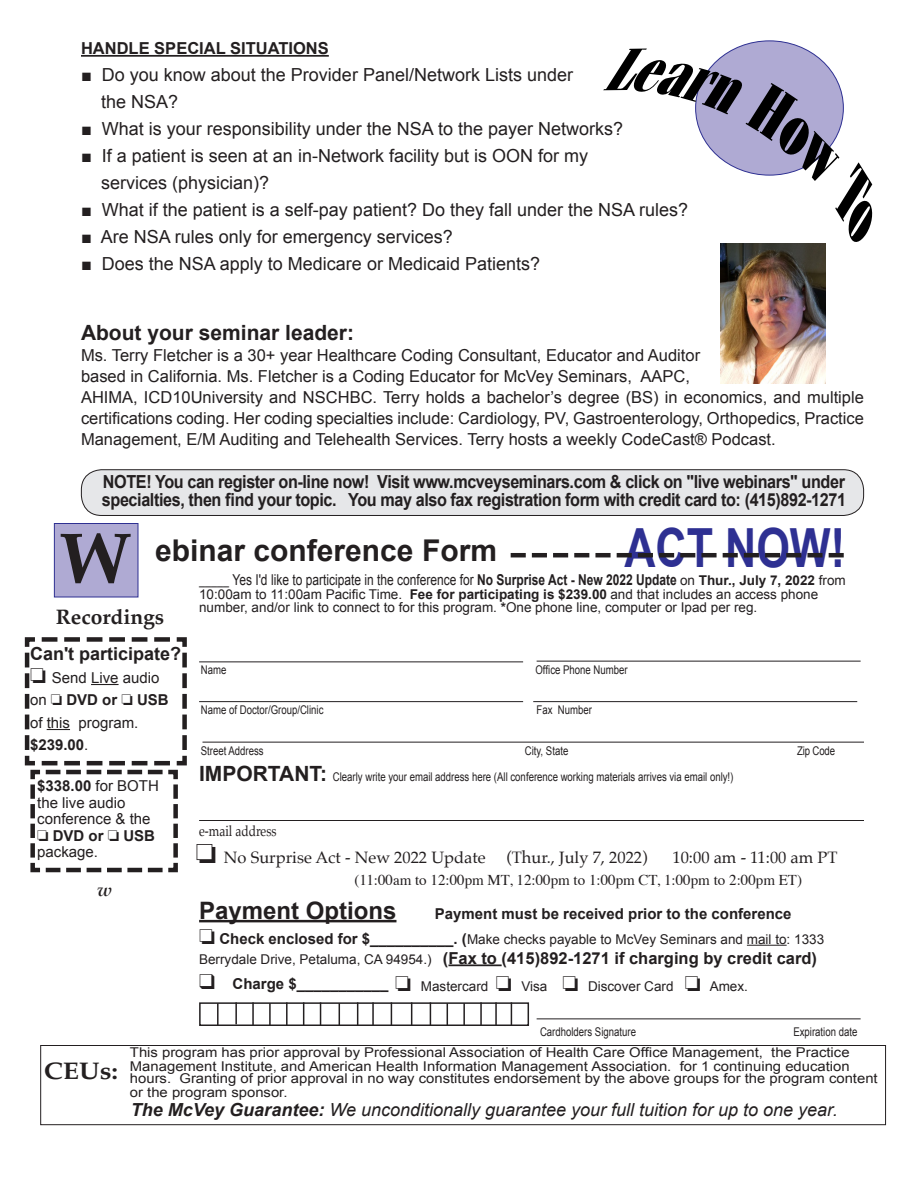
<style>
.page{position:relative;width:918px;height:1188px;background:#fff}
.page>*{position:absolute;margin:0;border:0;box-sizing:border-box;transform-origin:0 0}
.t1{font:700 72px "Palatino";color:#231f20}
.t2{font:700 54px "Arial";color:#2e3092;scale:.8 1}
.t3{font:700 30px "Arial";color:#231f20}
.t4{font:700 24px "Arial";color:#231f20}
.t5{font:700 24px "Palatino";color:#231f20;scale:1.1 1}
.t6{font:700 21px "Arial";color:#231f20}
.t7{font:700 21px "Palatino";color:#231f20}
.t8{font:18px "Arial";color:#231f20}
.t9{font:700 18px "Arial";letter-spacing:-.025em;color:#231f20;scale:.9 1}
.t10{font:italic 18px "Arial";color:#231f20}
.t11{font:700 18px "Arial";color:#231f20}
.t12{font:italic 700 18px "Palatino";color:#231f20}
.t13{font:16.5px/21px "Arial";color:#231f20;text-align:justify}
.t14{font:700 16.5px "Arial";color:#231f20}
.t15{font:16.5px "Palatino";color:#231f20}
.t16{font:15px "Arial";color:#231f20;scale:.8 1}
.t17{font:700 15px/16.5px "Arial";color:#231f20}
.t18{font:15px/22.5px "Arial";color:#231f20}
.t19{font:15px "Times";color:#231f20}
.t20{font:15px "Palatino";color:#231f20;scale:.8 1}
.t21{font:13.5px "Arial";color:#231f20;scale:1.1 1}
.t22{font:13.5px "Arial";color:#231f20}
.t23{font:12px "Arial";color:#231f20;scale:.8 1}
.s1{font-family:"Palatino"}
.s2{font-weight:700}
.s3{font-size:13.5px}
.s4{font-weight:700;font-size:13.5px}
.s5{font-weight:400}
.s6{font-weight:700;font-size:21px}
.s7{font-weight:700;font-size:15px}
.s8{font-weight:400;font-size:13.5px}
</style>
<div class="page">
<svg style="left:603px;top:49px;width:270px;height:193px"></svg>
<hr style="left:81px;top:55px;width:248px;height:2px;background:#231f20">
<svg style="left:511px;top:553px;width:333px;height:4px"></svg>
<div style="left:54px;top:523px;width:84px;height:74px;background:#afaad3;border:1px solid #2e3092"></div>
<hr style="left:202px;top:742px;width:662px;height:1px;background:#231f20">
<hr style="left:199px;top:662px;width:324px;height:1px;background:#231f20">
<hr style="left:537px;top:661px;width:324px;height:1px;background:#231f20">
<hr style="left:199px;top:701px;width:324px;height:1px;background:#231f20">
<hr style="left:199px;top:820px;width:665px;height:1px;background:#231f20">
<hr style="left:533px;top:701px;width:324px;height:1px;background:#231f20">
<hr style="left:199px;top:920px;width:197px;height:2px;background:#231f20">
<hr style="left:747px;top:945px;width:40px;height:1px;background:#231f20">
<hr style="left:448px;top:964px;width:54px;height:2px;background:#231f20">
<hr style="left:286px;top:1002px;width:2px;height:23px;background:#231f20">
<div style="left:199px;top:1002px;width:330px;height:24px;border:2px solid #231f20"></div>
<svg style="left:511px;top:1002px;width:1px;height:23px"></svg>
<hr style="left:495px;top:1002px;width:2px;height:23px;background:#231f20">
<hr style="left:480px;top:1002px;width:2px;height:23px;background:#231f20">
<hr style="left:463px;top:1003px;width:2px;height:23px;background:#231f20">
<svg style="left:447px;top:1003px;width:1px;height:23px"></svg>
<svg style="left:411px;top:1002px;width:1px;height:23px"></svg>
<svg style="left:391px;top:1002px;width:1px;height:23px"></svg>
<hr style="left:372px;top:1002px;width:2px;height:23px;background:#231f20">
<svg style="left:357px;top:1002px;width:1px;height:23px"></svg>
<svg style="left:339px;top:1003px;width:1px;height:23px"></svg>
<svg style="left:320px;top:1002px;width:1px;height:23px"></svg>
<svg style="left:303px;top:1002px;width:1px;height:23px"></svg>
<hr style="left:269px;top:1003px;width:2px;height:23px;background:#231f20">
<hr style="left:252px;top:1002px;width:2px;height:23px;background:#231f20">
<hr style="left:235px;top:1002px;width:2px;height:22px;background:#231f20">
<hr style="left:217px;top:1003px;width:2px;height:23px;background:#231f20">
<svg style="left:430px;top:1002px;width:1px;height:23px"></svg>
<hr style="left:537px;top:1018px;width:324px;height:1px;background:#231f20">
<div style="left:40px;top:1045px;width:846px;height:80px;border:1px solid #231f20"></div>
<div style="left:81px;top:470px;width:783px;height:45px;background:#e6e7e9;border-radius:20px"></div>
<div style="left:81px;top:469px;width:783px;height:47px;border:1px solid #231f20;border-radius:20px"></div>
<img style="left:720px;top:243px;width:106px;height:140px">
<svg style="left:24px;top:637px;width:163px;height:236px"></svg>
<p class="t14" style="left:81px;top:37px;width:249px">HANDLE SPECIAL SITUATIONS</p>
<p class="t8" style="left:81px;top:63px;width:494px">■ Do you know about the Provider Panel/Network Lists under</p>
<p class="t8" style="left:101px;top:90px;width:79px">the NSA?</p>
<p class="t8" style="left:81px;top:117px;width:544px">■ What is your responsibility under the NSA to the payer Networks?</p>
<p class="t8" style="left:81px;top:144px;width:509px">■ If a patient is seen at an in-Network facility but is OON for my</p>
<p class="t8" style="left:101px;top:171px;width:170px">services (physician)?</p>
<p class="t8" style="left:81px;top:198px;width:609px">■ What if the patient is a self-pay patient? Do they fall under the NSA rules?</p>
<p class="t8" style="left:81px;top:225px;width:373px">■ Are NSA rules only for emergency services?</p>
<p class="t8" style="left:81px;top:252px;width:461px">■ Does the NSA apply to Medicare or Medicaid Patients?</p>
<p class="t6" style="left:81px;top:319px;width:275px">About your seminar leader:</p>
<p class="t13" style="left:81px;top:345px;width:621px">Ms. Terry Fletcher is a 30+ year Healthcare Coding Consultant, Educator and Auditor</p>
<p class="t13" style="left:81px;top:366px;width:610px">based in California. Ms. Fletcher is a Coding Educator for McVey Seminars, AAPC,</p>
<p class="t13" style="left:81px;top:387px;width:784px">AHIMA, ICD10University and NSCHBC. Terry holds a bachelor’s degree (BS) in economics, and multiple certifications coding. Her coding specialties include: Cardiology, PV, Gastroenterology, Orthopedics, Practice Management, E/M Auditing and Telehealth Services. Terry hosts a weekly CodeCast® Podcast.</p>
<p class="t9" style="left:103px;top:470px;width:826px">NOTE! You can register on-line now! Visit www.mcveyseminars.com &amp; click on "live webinars" under</p>
<p class="t9" style="left:102px;top:488px;width:828px">specialties, then find your topic. You may also fax registration form with credit card to: (415)892-1271</p>
<p class="t2" style="left:624px;top:512px;width:277px">ACT NOW!</p>
<p class="t16" style="left:199px;top:570px;width:810px"><span class="s1">_____</span> Yes I'd like to participate in the conference for <span class="s2">No Surprise Act - New 2022 Update</span> <span class="s3">on</span> <span class="s4">Thur., July 7, 2022</span> <span class="s3">from</span></p>
<p class="t22" style="left:199px;top:585px;width:621px">10:00am to 11:00am Pacific Time. <span class="s2">Fee for participating is $239.00</span> and that includes an access phone</p>
<p class="t22" style="left:199px;top:598px;width:560px">number, and/or link to connect to for this program. <span class="s2">*</span>One phone line, computer or Ipad per reg.</p>
<p class="t1" style="left:59px;top:497px;width:73px">W</p>
<p class="t3" style="left:155px;top:531px;width:343px">ebinar conference Form</p>
<p class="t7" style="left:56px;top:599px;width:110px">Recordings</p>
<p class="t11" style="left:30px;top:642px;width:153px">Can't participate?</p>
<p class="t18" style="left:30px;top:667px;width:131px">❏ Send Live audio</p>
<p class="t18" style="left:30px;top:689px;width:140px">on ❏ <span class="s2">DVD or</span> ❏ <span class="s2">USB </span>of this program. <span class="s2">$239.00</span>.</p>
<p class="t17" style="left:37px;top:778px;width:123px">$338.00 <span class="s5">for BOTH</span></p>
<p class="t18" style="left:37px;top:791px;width:90px">the live audio</p>
<p class="t18" style="left:37px;top:808px;width:115px">conference &amp; the</p>
<p class="t17" style="left:37px;top:828px;width:119px">❏ DVD or ❏ USB <span class="s5">package.</span></p>
<p class="t23" style="left:201px;top:662px;width:34px">Name</p>
<p class="t23" style="left:535px;top:662px;width:117px">Office Phone Number</p>
<p class="t23" style="left:201px;top:702px;width:155px">Name of Doctor/Group/Clinic</p>
<p class="t23" style="left:201px;top:743px;width:80px">Street Address</p>
<p class="t23" style="left:525px;top:743px;width:56px">City, State</p>
<p class="t23" style="left:797px;top:743px;width:49px">Zip Code</p>
<p class="t23" style="left:537px;top:702px;width:71px">Fax Number</p>
<p class="t23" style="left:199px;top:769px;width:669px"><span class="s6">IMPORTANT:</span> Clearly write your email address here (All conference working materials arrives via email only!)</p>
<p class="t20" style="left:199px;top:818px;width:98px">e-mail address</p>
<p class="t15" style="left:196px;top:843px;width:291px">❏ No Surprise Act - New 2022 Update</p>
<p class="t15" style="left:506px;top:843px;width:143px">(Thur., July 7, 2022)</p>
<p class="t15" style="left:672px;top:843px;width:167px">10:00 am - 11:00 am PT</p>
<p class="t19" style="left:354px;top:866px;width:449px">(11:00am to 12:00pm MT, 12:00pm to 1:00pm CT, 1:00pm to 2:00pm ET)</p>
<p class="t4" style="left:199px;top:894px;width:199px">Payment Options</p>
<p class="t17" style="left:435px;top:906px;width:358px">Payment must be received prior to the conference</p>
<p class="t22" style="left:199px;top:930px;width:627px">❏ <span class="s7">Check enclosed for $__________. (</span>Make checks payable to McVey Seminars and mail to: 1333</p>
<p class="t14" style="left:199px;top:947px;width:619px"><span class="s8">Berrydale Drive, Petaluma, CA 94954.)</span> (Fax to (415)892-1271 if charging by credit card)</p>
<p class="t17" style="left:199px;top:976px;width:191px">❑ Charge $___________</p>
<p class="t22" style="left:395px;top:978px;width:354px">❏ Mastercard ❏ Visa ❏ Discover Card ❏ Amex.</p>
<p class="t23" style="left:540px;top:1024px;width:122px">Cardholders Signature</p>
<p class="t23" style="left:793px;top:1024px;width:82px">Expiration date</p>
<p class="t12" style="left:97px;top:875px;width:16px">w</p>
<p class="t5" style="left:44px;top:1050px;width:69px">CEUs:</p>
<p class="t21" style="left:130px;top:1043px;width:656px">This program has prior approval by Professional Association of Health Care Office Management, the Practice</p>
<p class="t21" style="left:130px;top:1057px;width:656px">Management Institute, and American Health Information Management Association. for 1 continuing education</p>
<p class="t21" style="left:130px;top:1070px;width:681px">hours. Granting of prior approval in no way constitutes endorsement by the above groups for the program content</p>
<p class="t21" style="left:130px;top:1083px;width:145px">or the program sponsor.</p>
<p class="t10" style="left:131px;top:1098px;width:708px"><span class="s2">The McVey Guarantee:</span> We unconditionally guarantee your full tuition for up to one year.</p>
</div>
